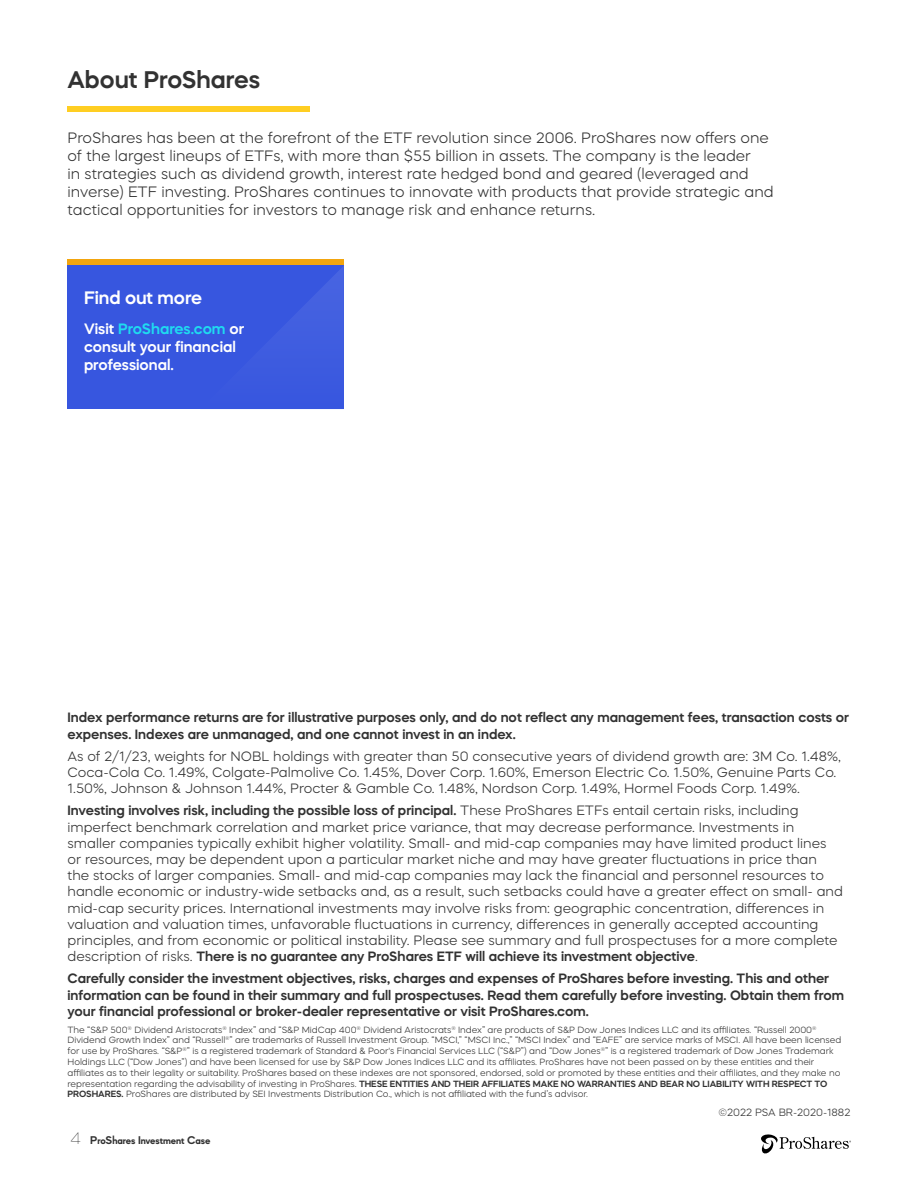
<style>
.page{position:relative;width:918px;height:1188px;background:#fff}
.page>*{position:absolute;margin:0;border:0;box-sizing:border-box;transform-origin:0 0}
.t1{font:600 24px "Mazzard H";color:#323232}
.t2{font:600 18px "Mazzard H";letter-spacing:-.005em;color:#fff}
.t3{font:300 15px/18px "Mazzard H";color:#323232}
.t4{font:600 15px/18px "Mazzard H";color:#fff}
.t5{font:300 13.5px/16.2px "Mazzard H";color:#323232}
.t6{font:600 13.5px/16.2px "Mazzard H";color:#323232}
.t7{font:700 12px "Mazzard L";letter-spacing:-.005em;color:#323232}
.t8{font:300 10.5px "Mazzard H";letter-spacing:-.005em;color:#323232}
.t9{font:300 9px/10.8px "Mazzard H";letter-spacing:-.005em;color:#323232}
.s1{color:#1fdbf0}
.s2{font-weight:600}
.s3{font-family:"Mazzard H";font-weight:100;font-size:16.5px;color:#000}
</style>
<div class="page">
<div style="left:68px;top:266px;width:276px;height:144px;background:#3756df"></div>
<div style="left:68px;top:260px;width:276px;height:6px;background:#f2a50e"></div>
<svg style="left:200px;top:266px;width:144px;height:144px"></svg>
<svg style="left:761px;top:1134px;width:90px;height:20px"></svg>
<div style="left:68px;top:106px;width:242px;height:6px;background:#ffce22"></div>
<h1 class="t1" style="left:68px;top:64px;width:194px">About ProShares</h1>
<p class="t3" style="left:68px;top:128px;width:708px">ProShares has been at the forefront of the ETF revolution since 2006. ProShares now offers one of the largest lineups of ETFs, with more than $55 billion in assets. The company is the leader<br>in strategies such as dividend growth, interest rate hedged bond and geared (leveraged and inverse) ETF investing. ProShares continues to innovate with products that provide strategic and tactical opportunities for investors to manage risk and enhance returns.</p>
<h2 class="t2" style="left:84px;top:285px;width:120px">Find out more</h2>
<p class="t4" style="left:84px;top:319px;width:162px">Visit <span class="s1">ProShares.com</span> or consult your financial professional.</p>
<p class="t6" style="left:68px;top:709px;width:783px">Index performance returns are for illustrative purposes only, and do not reflect any management fees, transaction costs or expenses. Indexes are unmanaged, and one cannot invest in an index.</p>
<p class="t5" style="left:68px;top:748px;width:775px">As of 2/1/23, weights for NOBL holdings with greater than 50 consecutive years of dividend growth are: 3M Co. 1.48%,<br>Coca-Cola Co. 1.49%, Colgate-Palmolive Co. 1.45%, Dover Corp. 1.60%, Emerson Electric Co. 1.50%, Genuine Parts Co.<br>1.50%, Johnson &amp; Johnson 1.44%, Procter &amp; Gamble Co. 1.48%, Nordson Corp. 1.49%, Hormel Foods Corp. 1.49%.</p>
<p class="t5" style="left:68px;top:802px;width:777px"><span class="s2">Investing involves risk, including the possible loss of principal.</span> These ProShares ETFs entail certain risks, including imperfect benchmark correlation and market price variance, that may decrease performance. Investments in smaller companies typically exhibit higher volatility. Small- and mid-cap companies may have limited product lines or resources, may be dependent upon a particular market niche and may have greater fluctuations in price than<br>the stocks of larger companies. Small- and mid-cap companies may lack the financial and personnel resources to handle economic or industry-wide setbacks and, as a result, such setbacks could have a greater effect on small- and mid-cap security prices. International investments may involve risks from: geographic concentration, differences in valuation and valuation times, unfavorable fluctuations in currency, differences in generally accepted accounting principles, and from economic or political instability. Please see summary and full prospectuses for a more complete description of risks. <span class="s2">There is no guarantee any ProShares ETF will achieve its investment objective</span>.</p>
<p class="t6" style="left:68px;top:970px;width:778px">Carefully consider the investment objectives, risks, charges and expenses of ProShares before investing. This and other information can be found in their summary and full prospectuses. Read them carefully before investing. Obtain them from your financial professional or broker-dealer representative or visit ProShares.com.</p>
<p class="t9" style="left:68px;top:1024px;width:775px">The “S&amp;P 500<sup>®</sup> Dividend Aristocrats<sup>®</sup> Index” and “S&amp;P MidCap 400<sup>®</sup> Dividend Aristocrats<sup>®</sup> Index” are products of S&amp;P Dow Jones Indices LLC and its affiliates. “Russell 2000<sup>® </sup>Dividend Growth Index” and “Russell<sup>®</sup>” are trademarks of Russell Investment Group. “MSCI,” “MSCI Inc.,” “MSCI Index” and “EAFE” are service marks of MSCI. All have been licensed for use by ProShares. “S&amp;P<sup>®</sup>” is a registered trademark of Standard &amp; Poor's Financial Services LLC (“S&amp;P”) and “Dow Jones<sup>®</sup>” is a registered trademark of Dow Jones Trademark Holdings LLC (“Dow Jones”) and have been licensed for use by S&amp;P Dow Jones Indices LLC and its affiliates. ProShares have not been passed on by these entities and their affiliates as to their legality or suitability. ProShares based on these indexes are not sponsored, endorsed, sold or promoted by these entities and their affiliates, and they make no representation regarding the advisability of investing in ProShares. <span class="s2">THESE ENTITIES AND THEIR AFFILIATES MAKE NO WARRANTIES AND BEAR NO LIABILITY WITH RESPECT TO PROSHARES.</span> ProShares are distributed by SEI Investments Distribution Co., which is not affiliated with the fund’s advisor.</p>
<p class="t8" style="left:719px;top:1106px;width:133px">©2022 PSA BR-2020-1882</p>
<p class="t7" style="left:70px;top:1133px;width:142px"><span class="s3">4</span> ProShares Investment Case</p>
</div>
